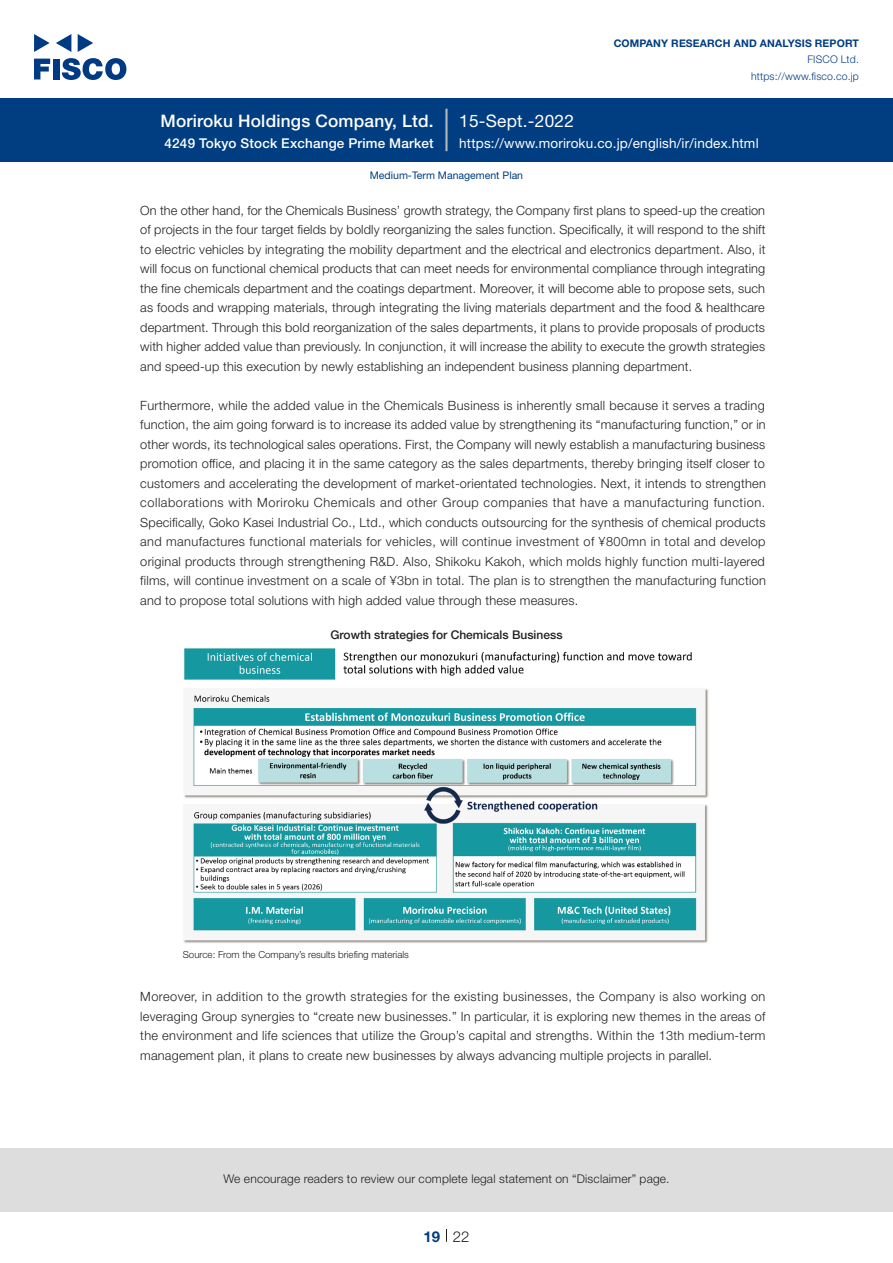
<style>
.page{position:relative;width:893px;height:1263px;background:#fff}
.page>*{position:absolute;margin:0;border:0;box-sizing:border-box;transform-origin:0 0}
.t1{font:500 17.25px "Helvetica Neue LT Std";letter-spacing:.015em;color:#fff}
.t2{font:17.25px "Helvetica Neue LT Std";letter-spacing:.015em;color:#fff}
.t3{font:300 15px "Helvetica Neue LT Std";color:#231f20}
.t4{font:700 15px "Helvetica Neue LT Std";color:#003d81}
.t5{font:13.5px "Helvetica Neue LT Std";letter-spacing:.015em;color:#fff}
.t6{font:500 13.5px "Helvetica Neue LT Std";letter-spacing:.015em;color:#fff}
.t7{font:300 12.75px/19.5px "Helvetica Neue LT Std";letter-spacing:.015em;color:#231f20;text-align:justify}
.t8{font:300 12px "Helvetica Neue LT Std";letter-spacing:.015em;color:#231f20}
.t9{font:500 12px "Helvetica Neue LT Std";color:#231f20}
.t10{font:700 10.5px "Helvetica Neue LT Std";letter-spacing:.015em;color:#003d81}
.t11{font:300 10.5px/16.5px "Helvetica Neue LT Std";letter-spacing:.015em;color:#003d81;text-align:right}
.t12{font:10.5px "Helvetica Neue LT Std";color:#003d81}
.t13{font:300 9.75px "Helvetica Neue LT Std";color:#231f20}
</style>
<div class="page">
<div style="left:0;top:1148px;width:893px;height:64px;background:#ddd"></div>
<svg style="left:34px;top:59px;width:16px;height:20px"></svg>
<div style="left:53px;top:59px;width:6px;height:20px;background:#003a83"></div>
<svg style="left:62px;top:58px;width:64px;height:22px"></svg>
<svg style="left:34px;top:34px;width:16px;height:18px"></svg>
<svg style="left:78px;top:34px;width:15px;height:18px"></svg>
<svg style="left:56px;top:34px;width:15px;height:18px"></svg>
<div style="left:0;top:98px;width:893px;height:64px;background:#003d81"></div>
<hr style="left:445px;top:109px;width:3px;height:42px;background:#b5b5b6">
<svg style="left:446px;top:1229px;width:1px;height:13px"></svg>
<img style="left:183px;top:648px;width:526px;height:295px">
<h1 class="t1" style="left:160px;top:110px;width:275px">Moriroku Holdings Company, Ltd.</h1>
<p class="t6" style="left:165px;top:135px;width:271px">4249 Tokyo Stock Exchange Prime Market</p>
<h1 class="t2" style="left:459px;top:110px;width:116px">15-Sept.-2022</h1>
<p class="t10" style="left:614px;top:37px;width:247px">COMPANY RESEARCH AND ANALYSIS REPORT</p>
<p class="t11" style="left:751px;top:51px;width:109px">FISCO Ltd. https://www.fisco.co j p.</p>
<p class="t5" style="left:459px;top:135px;width:301px">https://www.moriroku.co j p. /english /i r/ index.html</p>
<p class="t12" style="left:370px;top:169px;width:155px">Medium-Term Management Plan</p>
<p class="t7" style="left:140px;top:200px;width:627px">On the other hand, for the Chemicals Business’ growth strategy, the Company first plans to speed-up the creation of projects in the four target fields by boldly reorganizing the sales function. Specifically it, will respond to the shift to electric vehicles by integrating the mobility department and the electrical and electronics department. Also it, will focus on functional chemical products that can meet needs for environmental compliance through integrating the fine chemicals department and the coatings department. Moreover it, will become able to propose sets, such as foods and wrapping materials, through integrating the living materials department and the food &amp; healthcare department. Through this bold reorganization of the sales departments it, plans to provide proposals of products with higher added value than previously In. conjunction it, will increase the ability to execute the growth strategies and speed-up this execution by newly establishing an independent business planning department.</p>
<p class="t7" style="left:140px;top:395px;width:627px">Furthermore, while the added value in the Chemicals Business is inherently small because it serves a trading function, the aim going forward is to increase its added value by strengthening its “manufacturing function,” or in other words, its technological sales operations. First, the Company will newly establish a manufacturing business promotion office, and placing init the same category as the sales departments, thereby bringing itself closer to customers and accelerating the development of market-orientated technologies. Next it, intends to strengthen collaborations with Moriroku Chemicals and other Group companies that have a manufacturing function.<br>Specifically, Goko Kasei Industrial Co., Ltd., which conducts outsourcing for the synthesis of chemical products and manufactures functional materials for vehicles, will continue investment of ¥800mn in total and develop original products through strengthening R&amp;D. Also, Shikoku Kakoh, which molds highly function multi-layered films, will continue investment on a scale of ¥3bn in total. The plan is to strengthen the manufacturing function and to propose total solutions with high added value through these measures.</p>
<p class="t9" style="left:330px;top:628px;width:234px">Growth strategies for Chemicals Business</p>
<p class="t13" style="left:183px;top:948px;width:228px">Source: From the Company s’ results briefing materials</p>
<p class="t7" style="left:140px;top:987px;width:627px">Moreover in, addition to the growth strategies for the existing businesses, the Company is also working on leveraging Group synergies to “create new businesses.” In particular isit, exploring new themes in the areas of the environment and life sciences that utilize the Group s’ capital and strengths. Within the 13th medium-term management plan it, plans to create new businesses by always advancing multiple projects in parallel.</p>
<p class="t8" style="left:223px;top:1171px;width:448px">We encourage readers to review our complete legal statement on “Disclaimer” page.</p>
<p class="t4" style="left:423px;top:1227px;width:18px">19</p>
<p class="t3" style="left:453px;top:1227px;width:18px">22</p>
</div>
